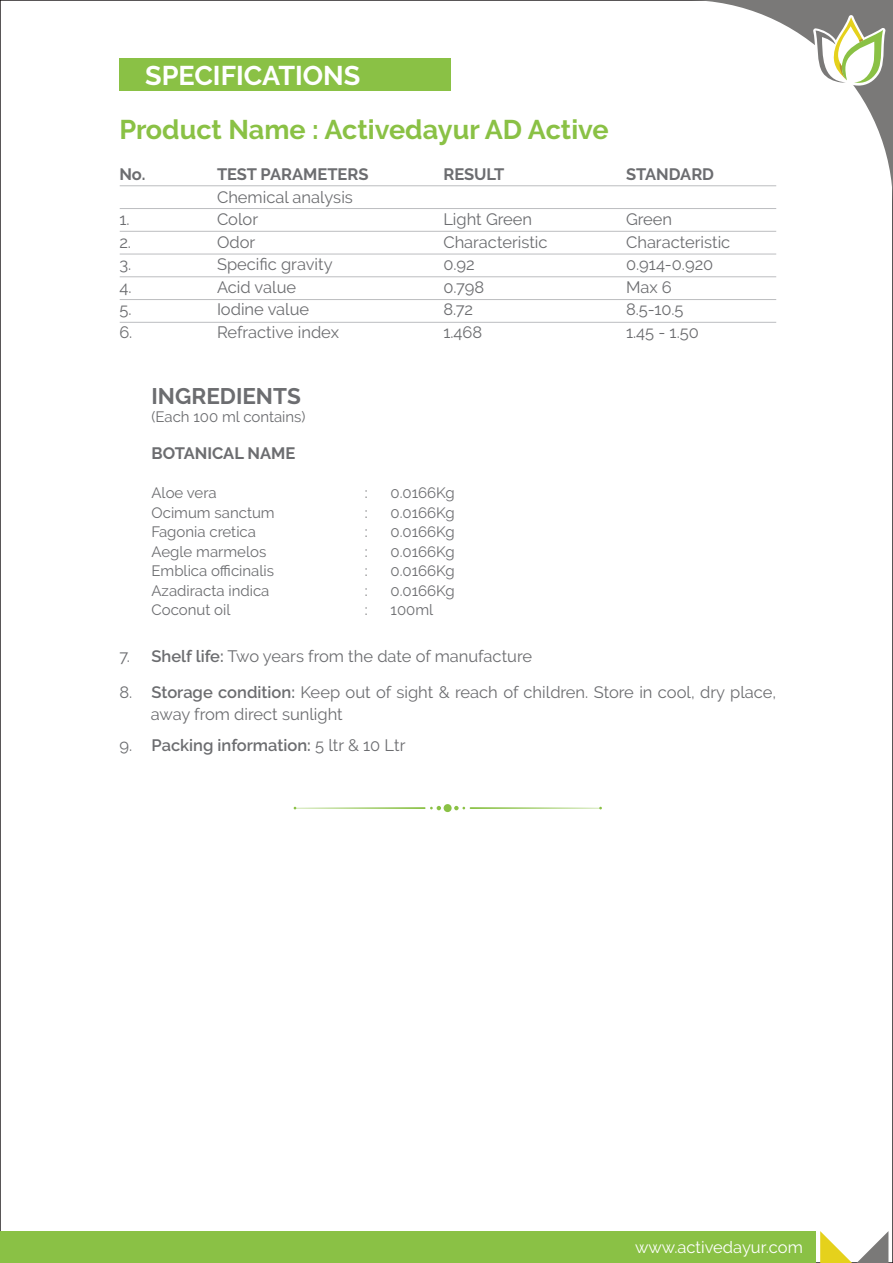
<style>
.page{position:relative;width:893px;height:1263px;background:#fff}
.page>*{position:absolute;margin:0;border:0;box-sizing:border-box;transform-origin:0 0}
.t1{font:700 27px "Raleway";color:#8ac145}
.t2{font:700 27px "Raleway";color:#fff}
.t3{font:700 22.5px "Raleway";color:#6c6d70}
.t4{font:16.5px/22.5px "Raleway";color:#6c6d70}
.t5{font:700 16.5px "Raleway";color:#6c6d70}
.t6{font:600 16.5px "Raleway";color:#6c6d70}
.t7{font:16.5px "Raleway";color:#fff}
.t8{font:15px "Raleway";color:#6c6d70}
.s1{font-weight:600}
.s2{font-weight:400}
</style>
<div class="page">
<div style="left:119px;top:58px;width:332px;height:32px;background:#8ac145"></div>
<hr style="left:120px;top:185px;width:656px;height:1px;background:#bcbdc0">
<hr style="left:120px;top:208px;width:656px;height:1px;background:#bcbdc0">
<hr style="left:120px;top:231px;width:656px;height:1px;background:#bcbdc0">
<hr style="left:120px;top:254px;width:656px;height:1px;background:#bcbdc0">
<hr style="left:120px;top:276px;width:656px;height:1px;background:#bcbdc0">
<hr style="left:120px;top:299px;width:656px;height:1px;background:#bcbdc0">
<hr style="left:120px;top:322px;width:656px;height:1px;background:#bcbdc0">
<svg style="left:686px;top:0;width:207px;height:207px"></svg>
<div style="left:0;top:1231px;width:816px;height:32px;background:#8ac145"></div>
<svg style="left:820px;top:1231px;width:68px;height:32px"></svg>
<hr style="left:295px;top:807px;width:131px;height:2px;background:#8ac145">
<svg style="left:430px;top:806px;width:11px;height:4px"></svg>
<div style="left:444px;top:804px;width:8px;height:8px;background:#8ac145;border-radius:50%"></div>
<hr style="left:470px;top:807px;width:131px;height:2px;background:#8ac145">
<svg style="left:454px;top:806px;width:11px;height:4px"></svg>
<h1 class="t2" style="left:145px;top:60px;width:217px">SPECIFICATIONS</h1>
<h1 class="t1" style="left:119px;top:114px;width:491px">Product Name : Activedayur AD Active</h1>
<p class="t5" style="left:119px;top:165px;width:28px">No.</p>
<p class="t5" style="left:217px;top:165px;width:153px">TEST PARAMETERS</p>
<p class="t5" style="left:443px;top:165px;width:63px">RESULT</p>
<p class="t5" style="left:626px;top:165px;width:90px">STANDARD</p>
<p class="t4" style="left:217px;top:186px;width:137px">Chemical analysis</p>
<p class="t4" style="left:119px;top:208px;width:12px">1.</p>
<p class="t4" style="left:217px;top:208px;width:43px">Color</p>
<p class="t4" style="left:443px;top:208px;width:90px">Light Green</p>
<p class="t4" style="left:626px;top:208px;width:48px">Green</p>
<p class="t4" style="left:119px;top:231px;width:13px">2.</p>
<p class="t4" style="left:217px;top:231px;width:40px">Odor</p>
<p class="t4" style="left:443px;top:231px;width:106px">Characteristic</p>
<p class="t4" style="left:626px;top:231px;width:106px">Characteristic</p>
<p class="t4" style="left:119px;top:253px;width:13px">3.</p>
<p class="t4" style="left:217px;top:253px;width:117px">Specific gravity</p>
<p class="t4" style="left:443px;top:253px;width:33px">0.92</p>
<p class="t4" style="left:626px;top:253px;width:89px">0.914-0.920</p>
<p class="t4" style="left:119px;top:276px;width:14px">4.</p>
<p class="t4" style="left:217px;top:276px;width:81px">Acid value</p>
<p class="t4" style="left:443px;top:276px;width:42px">0.798</p>
<p class="t4" style="left:626px;top:276px;width:47px">Max 6</p>
<p class="t4" style="left:119px;top:298px;width:14px">5.</p>
<p class="t4" style="left:217px;top:298px;width:94px">Iodine value</p>
<p class="t4" style="left:443px;top:298px;width:31px">8.72</p>
<p class="t4" style="left:626px;top:298px;width:59px">8.5-10.5</p>
<p class="t4" style="left:119px;top:321px;width:15px">6.</p>
<p class="t4" style="left:217px;top:321px;width:123px">Refractive index</p>
<p class="t4" style="left:443px;top:321px;width:40px">1.468</p>
<p class="t4" style="left:626px;top:321px;width:74px">1.45 - 1.50</p>
<h2 class="t3" style="left:152px;top:383px;width:151px">INGREDIENTS</h2>
<p class="t8" style="left:151px;top:408px;width:156px">(Each 100 ml contains)</p>
<p class="t5" style="left:152px;top:444px;width:145px">BOTANICAL NAME</p>
<p class="t8" style="left:151px;top:484px;width:67px">Aloe vera</p>
<p class="t8" style="left:365px;top:484px;width:4px">:</p>
<p class="t8" style="left:391px;top:484px;width:66px">0.0166Kg</p>
<p class="t8" style="left:151px;top:504px;width:125px">Ocimum sanctum</p>
<p class="t8" style="left:365px;top:504px;width:4px">:</p>
<p class="t8" style="left:391px;top:504px;width:66px">0.0166Kg</p>
<p class="t8" style="left:151px;top:523px;width:106px">Fagonia cretica</p>
<p class="t8" style="left:365px;top:523px;width:4px">:</p>
<p class="t8" style="left:391px;top:523px;width:66px">0.0166Kg</p>
<p class="t8" style="left:151px;top:543px;width:116px">Aegle marmelos</p>
<p class="t8" style="left:365px;top:543px;width:4px">:</p>
<p class="t8" style="left:391px;top:543px;width:66px">0.0166Kg</p>
<p class="t8" style="left:151px;top:562px;width:124px">Emblica officinalis</p>
<p class="t8" style="left:365px;top:562px;width:4px">:</p>
<p class="t8" style="left:391px;top:562px;width:66px">0.0166Kg</p>
<p class="t8" style="left:151px;top:582px;width:119px">Azadiracta indica</p>
<p class="t8" style="left:365px;top:582px;width:4px">:</p>
<p class="t8" style="left:391px;top:582px;width:66px">0.0166Kg</p>
<p class="t8" style="left:151px;top:601px;width:81px">Coconut oil</p>
<p class="t8" style="left:365px;top:601px;width:4px">:</p>
<p class="t8" style="left:391px;top:601px;width:44px">100ml</p>
<p class="t4" style="left:119px;top:644px;width:414px">7. <span class="s1">Shelf life:</span> Two years from the date of manufacture</p>
<p class="t4" style="left:151px;top:681px;width:627px;text-indent:-32px">8. <span class="s1">Storage condition:</span> Keep out of sight &amp; reach of children. Store in cool, dry place, away from direct sunlight</p>
<p class="t6" style="left:119px;top:736px;width:288px"><span class="s2">9.</span> Packing information: <span class="s2">5 ltr &amp; 10 Ltr</span></p>
<p class="t7" style="left:635px;top:1237px;width:169px">www.activedayur.com</p>
</div>
